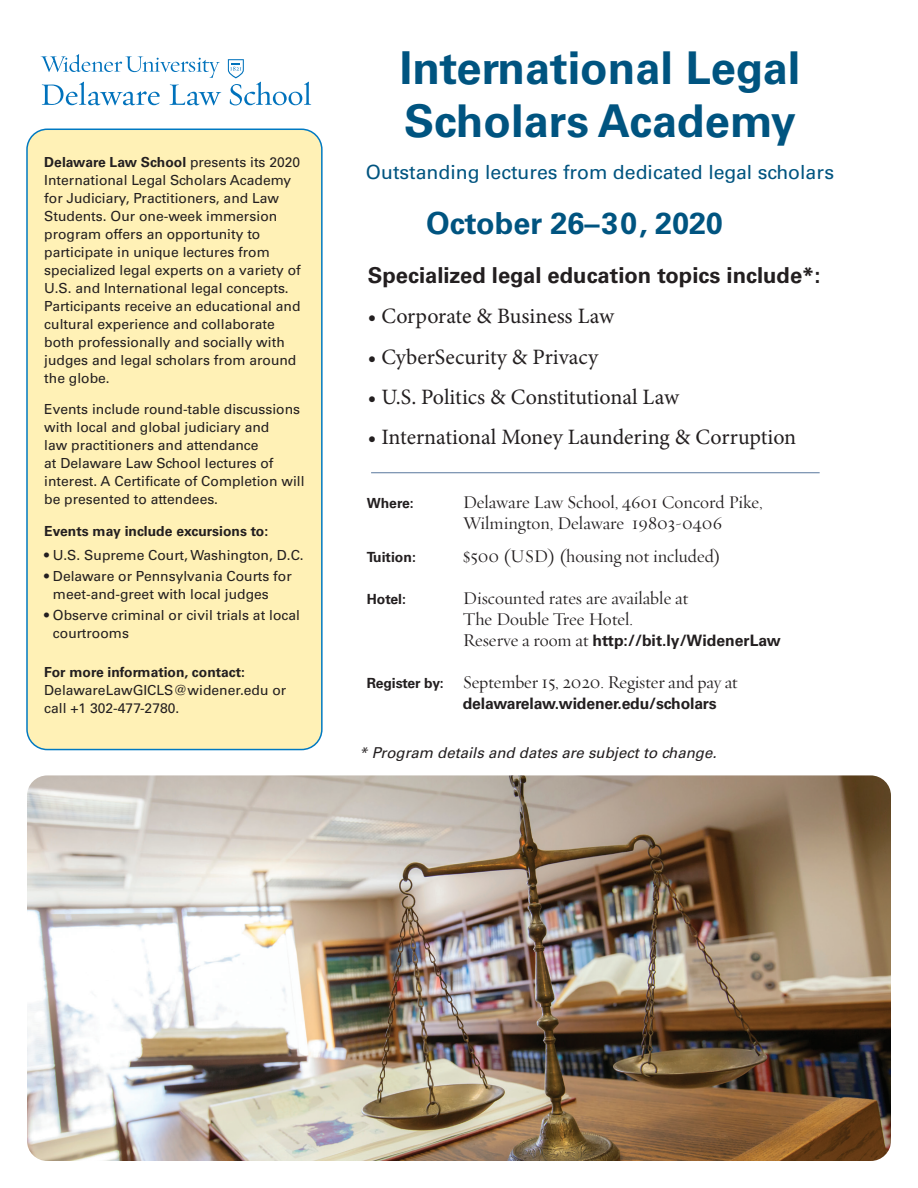
<style>
.page{position:relative;width:918px;height:1188px;background:#fff}
.page>*{position:absolute;margin:0;border:0;box-sizing:border-box;transform-origin:0 0}
.t1{font:700 45.15px/52.9px "Univers";color:#005480}
.t2{font:700 30.45px "Univers";color:#005480}
.t3{font:21.9px "Minion Pro";color:#231f20}
.t4{font:700 21.9px "Univers";color:#231f20}
.t5{font:19.5px "Univers";color:#005480}
.t6{font:18.3px/21px "Requiem Display HTF Roman";color:#231f20}
.t7{font:700 15.75px "Univers";letter-spacing:-.01em;color:#231f20}
.t8{font:italic 15px "Univers";color:#231f20}
.t9{font:700 13.95px "Univers";color:#231f20}
.t10{font:13.8px/18px "Univers";color:#231f20}
.t11{font:700 13.8px "Univers";color:#231f20}
.s1{font-weight:700}
.s2{font-family:"Requiem Display HTF Roman";font-weight:400;font-size:18.3px}
.s3{font-family:"Univers";font-weight:700;font-size:13.95px}
</style>
<div class="page">
<svg style="left:41px;top:54px;width:180px;height:51px"></svg>
<svg style="left:228px;top:59px;width:83px;height:46px"></svg>
<hr style="left:371px;top:472px;width:449px;height:1px;background:#59789d">
<img style="left:27px;top:775px;width:864px;height:386px">
<div style="left:27px;top:129px;width:295px;height:621px;background:#fff1b6;border-radius:20px"></div>
<div style="left:26px;top:129px;width:297px;height:621px;border:2px solid #0079c2;border-radius:20px"></div>
<p class="t10" style="left:44px;top:153px;width:258px"><span class="s1">Delaware Law School</span> presents its 2020<br>International Legal Scholars Academy for Judiciary, Practitioners, and Law Students. Our one-week immersion program offers an opportunity to participate in unique lectures from specialized legal experts on a variety of U.S. and International legal concepts.<br>Participants receive an educational and cultural experience and collaborate both professionally and socially with judges and legal scholars from around the globe.</p>
<p class="t10" style="left:44px;top:400px;width:262px">Events include round-table discussions with local and global judiciary and<br>law practitioners and attendance<br>at Delaware Law School lectures of interest. A Certificate of Completion will be presented to attendees.</p>
<p class="t11" style="left:44px;top:523px;width:226px">Events may include excursions to:</p>
<p class="t10" style="left:44px;top:546px;width:261px">• U.S. Supreme Court, Washington, D.C.</p>
<p class="t10" style="left:53px;top:567px;width:240px;text-indent:-9px">• Delaware or Pennsylvania Courts for meet-and-greet with local judges</p>
<p class="t10" style="left:53px;top:606px;width:249px;text-indent:-9px">• Observe criminal or civil trials at local courtrooms</p>
<p class="t11" style="left:44px;top:664px;width:202px">For more information, contact:</p>
<p class="t10" style="left:44px;top:681px;width:244px">DelawareLawGICLS@widener.edu or call +1 302-477-2780.</p>
<h1 class="t1" style="left:400px;top:42px;width:402px">International Legal<br>Scholars Academy</h1>
<h3 class="t5" style="left:366px;top:160px;width:470px">Outstanding lectures from dedicated legal scholars</h3>
<h2 class="t2" style="left:426px;top:206px;width:298px">October 26–30, 2020</h2>
<h3 class="t4" style="left:368px;top:263px;width:454px">Specialized legal education topics include*:</h3>
<h3 class="t3" style="left:368px;top:302px;width:248px">• Corporate &amp; Business Law</h3>
<h3 class="t3" style="left:368px;top:342px;width:232px">• CyberSecurity &amp; Privacy</h3>
<h3 class="t3" style="left:368px;top:382px;width:313px">• U.S. Politics &amp; Constitutional Law</h3>
<h3 class="t3" style="left:368px;top:422px;width:430px">• International Money Laundering &amp; Corruption</h3>
<p class="t9" style="left:367px;top:495px;width:48px">Where:</p>
<h3 class="t6" style="left:463px;top:492px;width:301px">Delaware Law School, 4601 Concord Pike,<br>Wilmington, Delaware 19803-0406</h3>
<p class="t9" style="left:367px;top:549px;width:51px">Tuition:</p>
<h3 class="t6" style="left:463px;top:546px;width:260px">$500 (USD) (housing not included)</h3>
<p class="t9" style="left:367px;top:591px;width:41px">Hotel:</p>
<h3 class="t6" style="left:463px;top:588px;width:227px">Discounted rates are available at<br>The Double Tree Hotel.</h3>
<p class="t7" style="left:463px;top:631px;width:320px"><span class="s2">Reserve a room at</span> http://bit.ly/WidenerLaw</p>
<h3 class="t6" style="left:367px;top:672px;width:372px"><span class="s3">Register by:</span> September 15, 2020. Register and pay at</h3>
<p class="t7" style="left:463px;top:694px;width:256px">delawarelaw.widener.edu/scholars</p>
<p class="t8" style="left:359px;top:743px;width:359px">* Program details and dates are subject to change.</p>
</div>
